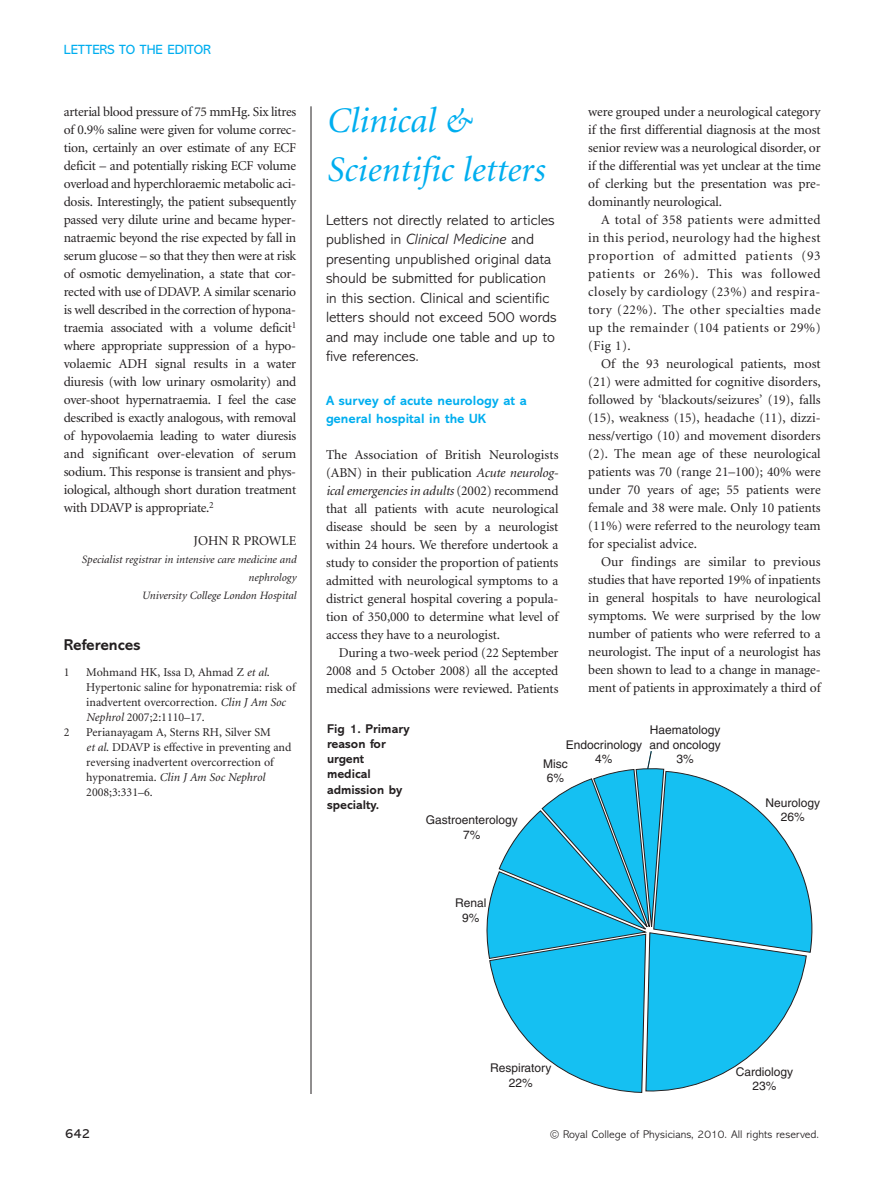
<style>
.page{position:relative;width:893px;height:1191px;background:#fff}
.page>*{position:absolute;margin:0;border:0;box-sizing:border-box;transform-origin:0 0}
.t1{font:italic 36px/49.2px "Minion";color:#00aeef}
.t2{font:700 15.75px "Abadi";color:#231f20}
.t3{font:300 15px/19.5px "Abadi";color:#231f20}
.t4{font:13.5px/18px "Minion";letter-spacing:-.01em;color:#231f20;text-align:justify}
.t5{font:700 13.5px/18px "Abadi";color:#00aeef}
.t6{font:13.5px "Abadi";letter-spacing:.005em;color:#00aeef}
.t7{font:13.5px "Abadi";color:#231f20}
.t8{font:700 12.75px/15px "Abadi";color:#231f20}
.t9{font:12px/15px "Minion";color:#231f20}
.t10{font:12px/14.4px "Helvetica";color:#231f20;text-align:center}
.t11{font:italic 11.25px/18px "Minion";color:#231f20;text-align:right}
.t12{font:300 11.25px "Abadi";letter-spacing:.005em;color:#231f20}
.s1{font-style:italic}
</style>
<div class="page">
<svg style="left:310px;top:106px;width:503px;height:988px"></svg>
<p class="t6" style="left:64px;top:44px;width:149px">LETTERS TO THE EDITOR</p>
<p class="t4" style="left:64px;top:104px;width:234px">arterial blood pressure of 75 mmHg. Six litres of 0.9% saline were given for volume correc&shy;tion, certainly an over estimate of any ECF deficit – and potentially risking ECF volume overload and hyperchloraemic metabolic aci&shy;dosis. Interestingly, the patient subsequently passed very dilute urine and became hyper&shy;natraemic beyond the rise expected by fall in serum glucose – so that they then were at risk of osmotic demyelination, a state that cor&shy;rected with use of DDAVP. A similar scenario is well described in the correction of hypona&shy;traemia associated with a volume deficit<sup>1 </sup>where appropriate suppression of a hypo&shy;volaemic ADH signal results in a water diuresis (with low urinary osmolarity) and over-shoot hypernatraemia. I feel the case described is exactly analogous, with removal of hypovolaemia leading to water diuresis and significant over-elevation of serum sodium. This response is transient and phys&shy;iological, although short duration treatment with DDAVP is appropriate.<sup>2</sup></p>
<p class="t4" style="left:194px;top:533px;width:104px">JOHN R PROWLE</p>
<p class="t11" style="left:82px;top:551px;width:216px">Specialist registrar in intensive care medicine and nephrology<br>University College London Hospital</p>
<p class="t2" style="left:64px;top:639px;width:78px">References</p>
<p class="t9" style="left:64px;top:665px;width:7px">1</p>
<p class="t9" style="left:86px;top:665px;width:211px">Mohmand HK, Issa D, Ahmad Z <span class="s1">et al</span>.<br>Hypertonic saline for hyponatremia: risk of inadvertent overcorrection. <span class="s1">Clin J Am Soc Nephrol</span> 2007;2:1110–17.</p>
<p class="t9" style="left:64px;top:725px;width:7px">2</p>
<p class="t9" style="left:86px;top:725px;width:207px">Perianayagam A, Sterns RH, Silver SM<br><span class="s1">et al</span>. DDAVP is effective in preventing and reversing inadvertent overcorrection of hyponatremia. <span class="s1">Clin J Am Soc Nephrol </span>2008;3:331–6.</p>
<h1 class="t1" style="left:326px;top:99px;width:220px">Clinical &amp;<br>Scientific letters</h1>
<p class="t3" style="left:326px;top:211px;width:232px">Letters not directly related to articles published in <span class="s1">Clinical Medicine</span> and presenting unpublished original data should be submitted for publication in this section. Clinical and scientific letters should not exceed 500 words and may include one table and up to five references.</p>
<p class="t5" style="left:326px;top:392px;width:203px">A survey of acute neurology at a general hospital in the UK</p>
<p class="t4" style="left:326px;top:446px;width:234px">The Association of British Neurologists (ABN) in their publication <span class="s1">Acute neurolog&shy;ical emergencies in adults</span> (2002) recommend that all patients with acute neurological disease should be seen by a neurologist within 24 hours. We therefore undertook a study to consider the proportion of patients admitted with neurological symptoms to a district general hospital covering a popula&shy;tion of 350,000 to determine what level of access they have to a neurologist.</p>
<p class="t4" style="left:326px;top:644px;width:234px;text-indent:13px">During a two-week period (22 September 2008 and 5 October 2008) all the accepted medical admissions were reviewed. Patients</p>
<p class="t4" style="left:588px;top:104px;width:234px">were grouped under a neurological category if the first differential diagnosis at the most senior review was a neurological disorder, or if the differential was yet unclear at the time of clerking but the presentation was pre&shy;dominantly neurological.</p>
<p class="t4" style="left:588px;top:212px;width:234px;text-indent:13px">A total of 358 patients were admitted in this period, neurology had the highest proportion of admitted patients (93 patients or 26%). This was followed closely by cardiology (23%) and respira&shy;tory (22%). The other specialties made up the remainder (104 patients or 29%) (Fig 1).</p>
<p class="t4" style="left:588px;top:356px;width:234px;text-indent:13px">Of the 93 neurological patients, most (21) were admitted for cognitive disorders, followed by ‘blackouts/seizures’ (19), falls (15), weakness (15), headache (11), dizzi&shy;ness/vertigo (10) and movement disorders (2). The mean age of these neurological patients was 70 (range 21–100); 40% were under 70 years of age; 55 patients were female and 38 were male. Only 10 patients (11%) were referred to the neurology team for specialist advice.</p>
<p class="t4" style="left:588px;top:554px;width:234px;text-indent:13px">Our findings are similar to previous studies that have reported 19% of inpatients in general hospitals to have neurological symptoms. We were surprised by the low number of patients who were referred to a neurologist. The input of a neurologist has been shown to lead to a change in manage&shy;ment of patients in approximately a third of</p>
<p class="t8" style="left:327px;top:723px;width:84px">Fig 1. Primary reason for urgent medical admission by specialty.</p>
<p class="t10" style="left:650px;top:723px;width:73px">Haematology and oncology<br>3%</p>
<p class="t10" style="left:543px;top:736px;width:100px;line-height:18.9px;text-align:left;text-indent:23px">Endocrinology<br>Misc</p>
<p class="t10" style="left:595px;top:752px;width:19px">4%</p>
<p class="t10" style="left:547px;top:771px;width:19px">6%</p>
<p class="t10" style="left:426px;top:814px;width:93px">Gastroenterology<br>7%</p>
<p class="t10" style="left:455px;top:896px;width:33px">Renal<br>9%</p>
<p class="t10" style="left:765px;top:796px;width:56px">Neurology<br>26%</p>
<p class="t10" style="left:490px;top:1061px;width:63px">Respiratory<br>22%</p>
<p class="t10" style="left:736px;top:1065px;width:59px">Cardiology<br>23%</p>
<p class="t7" style="left:65px;top:1128px;width:26px">642</p>
<p class="t12" style="left:550px;top:1129px;width:270px">© Royal College of Physicians, 2010. All rights reserved.</p>
</div>
